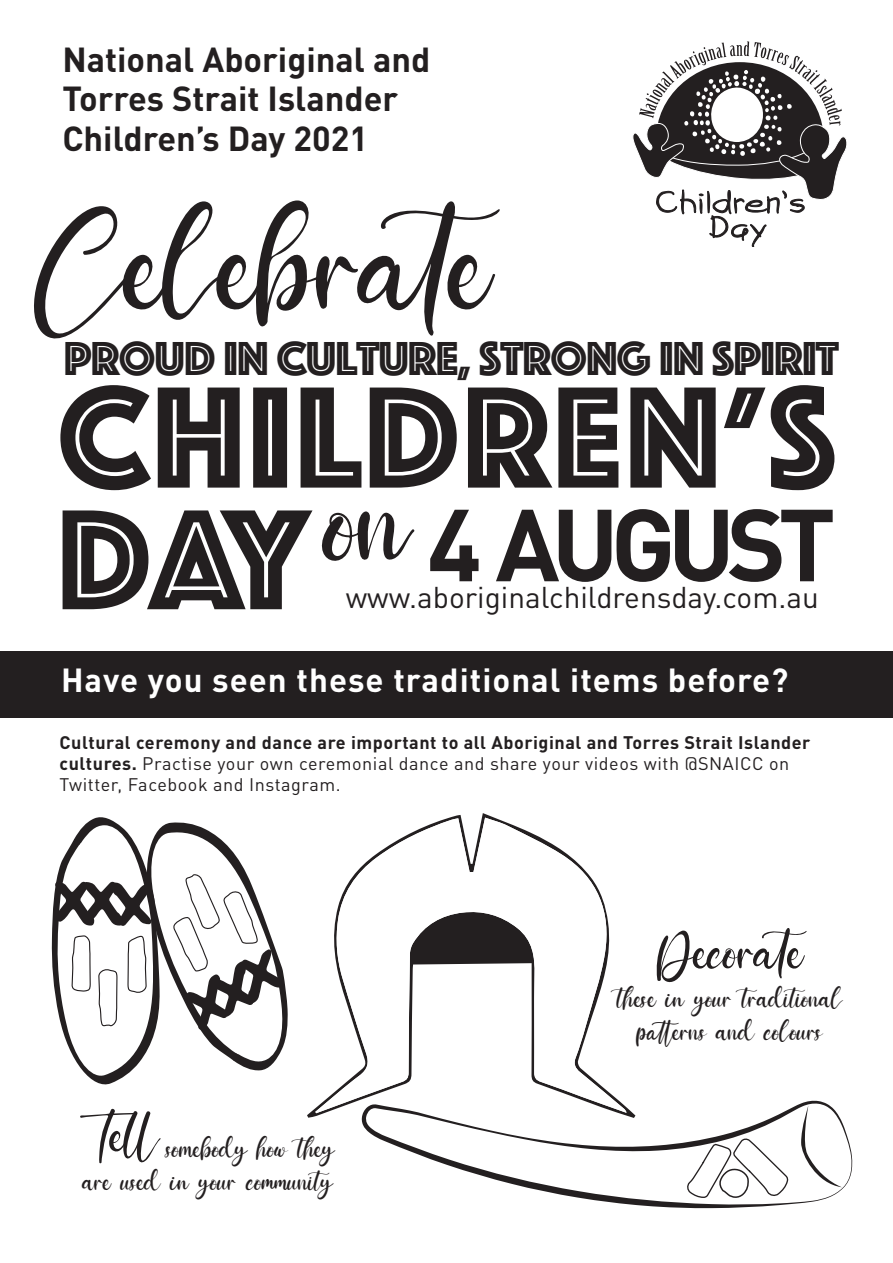
<style>
.page{position:relative;width:893px;height:1263px;background:#fff}
.page>*{position:absolute;margin:0;border:0;box-sizing:border-box;transform-origin:0 0}
.t1{font:239.25px "Ellanor";color:#231f20}
.t2{font:150px "Phosphate Inline";letter-spacing:.02em;color:#231f20}
.t3{font:148.05px "Phosphate Inline";color:#231f20}
.t4{font:700 100.5px "DINOT";letter-spacing:-.08em;color:#231f20}
.t5{font:90px "Ellanor";color:#231f20}
.t6{font:49.5px "Phosphate Inline";letter-spacing:-.02em;color:#231f20}
.t7{font:46.5px/33px "Ellanor";color:#231f20;text-align:center}
.t8{font:700 34.35px/39.5px "DINOT";color:#231f20}
.t9{font:700 33px "DINOT";letter-spacing:.03em;color:#fff}
.t10{font:29.7px "DINOT";color:#231f20}
.t11{font:18px/21px "DINOT";letter-spacing:.03em;color:#231f20}
.s1{font-weight:700}
.s2{font-size:90px}
</style>
<div class="page">
<svg style="left:321px;top:511px;width:94px;height:50px"></svg>
<svg style="left:633px;top:41px;width:214px;height:206px"></svg>
<svg style="left:52px;top:817px;width:236px;height:268px"></svg>
<svg style="left:361px;top:1100px;width:491px;height:108px"></svg>
<svg style="left:685px;top:1136px;width:104px;height:63px"></svg>
<svg style="left:307px;top:813px;width:328px;height:305px"></svg>
<svg style="left:315px;top:818px;width:311px;height:295px"></svg>
<div style="left:0;top:651px;width:893px;height:67px;background:#231f20"></div>
<svg style="left:801px;top:1106px;width:41px;height:81px"></svg>
<p class="t8" style="left:62px;top:39px;width:369px">National Aboriginal and<br>Torres Strait Islander<br>Children’s Day 2021</p>
<p class="t1" style="left:34px;top:171px;width:485px">Celebrate</p>
<p class="t6" style="left:64px;top:324px;width:777px">PROUD IN CULTURE, STRONG IN SPIRIT</p>
<p class="t2" style="left:57px;top:331px;width:780px">CHILDREN’S</p>
<p class="t3" style="left:57px;top:454px;width:254px">DAY</p>
<p class="t4" style="left:427px;top:479px;width:410px">4 AUGUST</p>
<p class="t10" style="left:346px;top:579px;width:475px">www.aboriginalchildrensday.com.au</p>
<p class="t9" style="left:61px;top:658px;width:729px">Have you seen these traditional items before?</p>
<p class="t11" style="left:60px;top:732px;width:752px"><span class="s1">Cultural ceremony and dance are important to all Aboriginal and Torres Strait Islander cultures.</span> Practise your own ceremonial dance and share your videos with @SNAICC on<br>Twitter, Facebook and Instagram.</p>
<p class="t7" style="left:80px;top:1133px;width:255px;text-align:left"><span class="s2">Tell</span>somebody how they are used in your community</p>
<p class="t5" style="left:657px;top:916px;width:158px">Decorate</p>
<p class="t7" style="left:616px;top:983px;width:226px">these in your traditional patterns and colours</p>
</div>
